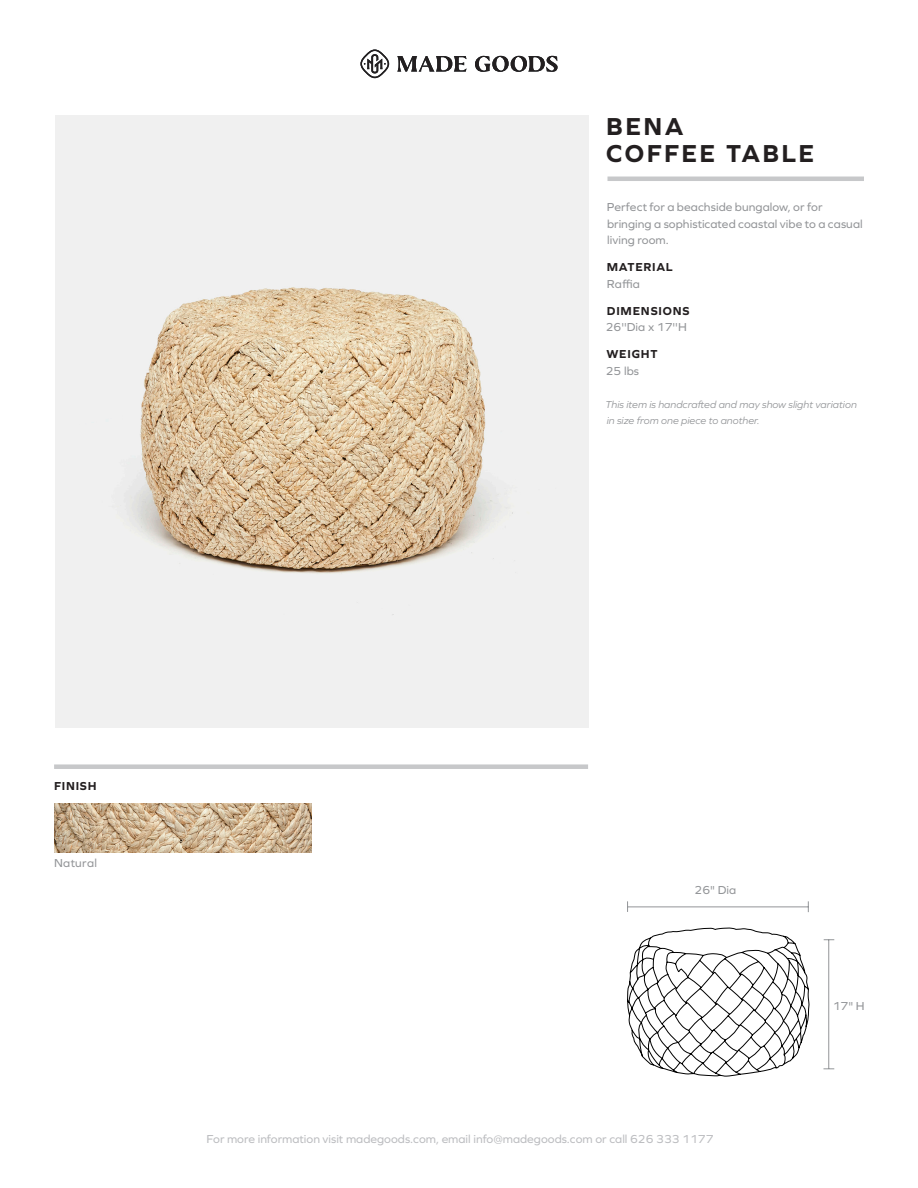
<style>
.page{position:relative;width:918px;height:1188px;background:#fff}
.page>*{position:absolute;margin:0;border:0;box-sizing:border-box;transform-origin:0 0}
.t1{font:700 25.5px "Graphie";letter-spacing:.09em;color:#231f20}
.t2{font:12px/16.5px "Graphie";letter-spacing:.005em;color:#939598}
.t3{font:12px "Graphie";color:#bcbdc0}
.t4{font:700 12px "Graphie";letter-spacing:.065em;color:#231f20}
.t5{font:12px "Graphie";letter-spacing:.025em;color:#939598}
.t6{font:italic 10.5px/16.5px "Graphie";color:#939598}
</style>
<div class="page">
<hr style="left:608px;top:177px;width:256px;height:4px;background:#c7c8ca">
<svg style="left:397px;top:56px;width:161px;height:16px"></svg>
<svg style="left:360px;top:50px;width:29px;height:28px"></svg>
<img style="left:55px;top:116px;width:533px;height:612px">
<div style="left:54px;top:764px;width:534px;height:5px;background:#c7c8ca"></div>
<hr style="left:828px;top:940px;width:1px;height:129px;background:#939598">
<hr style="left:628px;top:907px;width:180px;height:1px;background:#939598">
<img style="left:54px;top:803px;width:258px;height:50px">
<svg style="left:627px;top:927px;width:183px;height:150px"></svg>
<p class="t1" style="left:606px;top:111px;width:79px">BENA</p>
<p class="t1" style="left:606px;top:138px;width:209px">COFFEE TABLE</p>
<p class="t2" style="left:607px;top:199px;width:257px">Perfect for a beachside bungalow, or for bringing a sophisticated coastal vibe to a casual living room.</p>
<p class="t4" style="left:607px;top:260px;width:67px">MATERIAL</p>
<p class="t2" style="left:607px;top:275px;width:35px">Raffia</p>
<p class="t4" style="left:607px;top:304px;width:84px">DIMENSIONS</p>
<p class="t2" style="left:606px;top:319px;width:82px">26''Dia x 17''H</p>
<p class="t4" style="left:607px;top:347px;width:52px">WEIGHT</p>
<p class="t2" style="left:606px;top:362px;width:35px">25 lbs</p>
<p class="t6" style="left:606px;top:396px;width:253px">This item is handcrafted and may show slight variation in size from one piece to another.</p>
<p class="t4" style="left:54px;top:779px;width:44px">FINISH</p>
<p class="t5" style="left:54px;top:856px;width:44px">Natural</p>
<p class="t2" style="left:695px;top:882px;width:43px">26" Dia</p>
<p class="t3" style="left:207px;top:1132px;width:508px">For more information visit madegoods.com, email info@madegoods.com or call 626 333 1177</p>
<p class="t2" style="left:833px;top:998px;width:33px">17" H</p>
</div>
